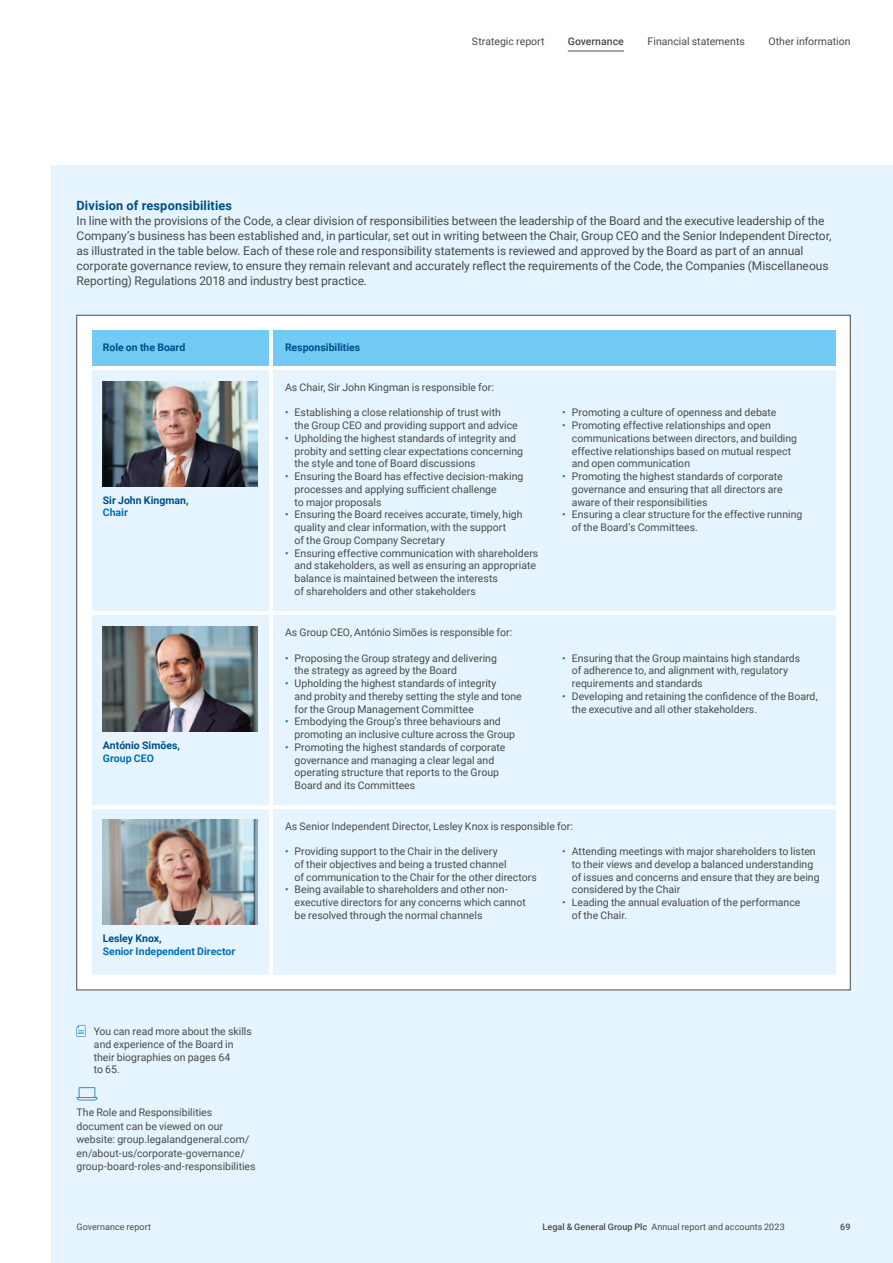
<style>
.page{position:relative;width:893px;height:1263px;background:#fff}
.page>*{position:absolute;margin:0;border:0;box-sizing:border-box;transform-origin:0 0}
.t1{font:700 12.75px "Roboto";letter-spacing:.015em;color:#004e86}
.t2{font:12px/15px "Roboto";letter-spacing:-.005em;color:#4a4a49}
.t3{font:10.5px/12.8px "Roboto";color:#4a4a49}
.t4{font:700 10.5px "Roboto";color:#004e86}
.t5{font:700 10.5px "Roboto";color:#006fb8}
.t6{font:500 10.5px "Roboto";letter-spacing:.005em;color:#4a4a49}
.t7{font:9px "Roboto";letter-spacing:.005em;color:#4a4a49}
.t8{font:500 9px "Roboto";color:#4a4a49}
.s1{color:#006fb8}
.s2{font-weight:500}
</style>
<div class="page">
<div style="left:51px;top:165px;width:842px;height:1098px;background:#e5f4fe"></div>
<svg style="left:77px;top:1025px;width:8px;height:12px"></svg>
<div style="left:77px;top:315px;width:773px;height:675px;background:#fff"></div>
<div style="left:92px;top:330px;width:176px;height:35px;background:#71cbf4"></div>
<div style="left:274px;top:330px;width:562px;height:35px;background:#71cbf4"></div>
<div style="left:92px;top:370px;width:176px;height:240px;background:#e5f4fe"></div>
<img style="left:103px;top:381px;width:154px;height:105px">
<div style="left:92px;top:616px;width:176px;height:189px;background:#e5f4fe"></div>
<img style="left:103px;top:626px;width:154px;height:105px">
<div style="left:92px;top:809px;width:176px;height:166px;background:#e5f4fe"></div>
<img style="left:103px;top:820px;width:154px;height:105px">
<div style="left:274px;top:370px;width:562px;height:240px;background:#e5f4fe"></div>
<div style="left:274px;top:616px;width:562px;height:189px;background:#e5f4fe"></div>
<div style="left:274px;top:809px;width:562px;height:166px;background:#e5f4fe"></div>
<svg style="left:77px;top:1087px;width:20px;height:13px"></svg>
<hr style="left:568px;top:51px;width:56px;height:1px;background:#4a4a49">
<p class="t3" style="left:472px;top:35px;width:74px">Strategic report</p>
<p class="t6" style="left:568px;top:34px;width:58px">Governance</p>
<p class="t3" style="left:648px;top:35px;width:99px">Financial statements</p>
<p class="t3" style="left:768px;top:35px;width:83px">Other information</p>
<p class="t1" style="left:77px;top:197px;width:157px">Division of responsibilities</p>
<p class="t2" style="left:77px;top:213px;width:757px">In line with the provisions of the Code, a clear division of responsibilities between the leadership of the Board and the executive leadership of the Company’s business has been established and, in particular, set out in writing between the Chair, Group CEO and the Senior Independent Director, as illustrated in the table below. Each of these role and responsibility statements is reviewed and approved by the Board as part of an annual corporate governance review, to ensure they remain relevant and accurately reflect the requirements of the Code, the Companies (Miscellaneous Reporting) Regulations 2018 and industry best practice.</p>
<p class="t4" style="left:103px;top:340px;width:84px">Role on the Board</p>
<p class="t4" style="left:285px;top:340px;width:77px">Responsibilities</p>
<p class="t4" style="left:103px;top:492px;width:87px">Sir John Kingman,</p>
<p class="t5" style="left:103px;top:505px;width:27px">Chair</p>
<p class="t4" style="left:103px;top:738px;width:79px">António Simões,</p>
<p class="t5" style="left:103px;top:750px;width:53px">Group CEO</p>
<p class="t3" style="left:285px;top:380px;width:211px">As Chair, Sir John Kingman is responsible for:</p>
<p class="t3" style="left:295px;top:406px;width:225px;text-indent:-10px"><span class="s1">•</span> Establishing a close relationship of trust with the Group CEO and providing support and advice</p>
<p class="t3" style="left:295px;top:431px;width:230px;text-indent:-10px"><span class="s1">•</span> Upholding the highest standards of integrity and probity and setting clear expectations concerning the style and tone of Board discussions</p>
<p class="t3" style="left:295px;top:469px;width:230px;text-indent:-10px"><span class="s1">•</span> Ensuring the Board has effective decision-making processes and applying sufficient challenge<br>to major proposals</p>
<p class="t3" style="left:295px;top:508px;width:230px;text-indent:-10px"><span class="s1">•</span> Ensuring the Board receives accurate, timely, high quality and clear information, with the support<br>of the Group Company Secretary</p>
<p class="t3" style="left:295px;top:546px;width:245px;text-indent:-10px"><span class="s1">•</span> Ensuring effective communication with shareholders and stakeholders, as well as ensuring an appropriate balance is maintained between the interests<br>of shareholders and other stakeholders</p>
<p class="t3" style="left:285px;top:626px;width:229px">As Group CEO, António Simões is responsible for:</p>
<p class="t3" style="left:295px;top:651px;width:204px;text-indent:-10px"><span class="s1">•</span> Proposing the Group strategy and delivering the strategy as agreed by the Board</p>
<p class="t3" style="left:295px;top:677px;width:229px;text-indent:-10px"><span class="s1">•</span> Upholding the highest standards of integrity<br>and probity and thereby setting the style and tone for the Group Management Committee</p>
<p class="t3" style="left:295px;top:715px;width:222px;text-indent:-10px"><span class="s1">•</span> Embodying the Group’s three behaviours and promoting an inclusive culture across the Group</p>
<p class="t3" style="left:295px;top:740px;width:212px;text-indent:-10px"><span class="s1">•</span> Promoting the highest standards of corporate governance and managing a clear legal and operating structure that reports to the Group Board and its Committees</p>
<p class="t3" style="left:562px;top:406px;width:216px"><span class="s1">•</span> Promoting a culture of openness and debate</p>
<p class="t3" style="left:572px;top:418px;width:227px;text-indent:-10px"><span class="s1">•</span> Promoting effective relationships and open communications between directors, and building effective relationships based on mutual respect and open communication</p>
<p class="t3" style="left:572px;top:469px;width:212px;text-align:justify;text-indent:-10px"><span class="s1">•</span> Promoting the highest standards of corporate governance and ensuring that all directors are aware of their responsibilities</p>
<p class="t3" style="left:572px;top:508px;width:232px;text-indent:-10px"><span class="s1">•</span> Ensuring a clear structure for the effective running of the Board’s Committees.</p>
<p class="t3" style="left:572px;top:651px;width:230px;text-indent:-10px"><span class="s1">•</span> Ensuring that the Group maintains high standards of adherence to, and alignment with, regulatory requirements and standards</p>
<p class="t3" style="left:572px;top:689px;width:247px;text-indent:-10px"><span class="s1">•</span> Developing and retaining the confidence of the Board, the executive and all other stakeholders.</p>
<p class="t4" style="left:103px;top:931px;width:60px">Lesley Knox,</p>
<p class="t5" style="left:103px;top:944px;width:134px">Senior Independent Director</p>
<p class="t3" style="left:94px;top:1025px;width:160px">You can read more about the skills and experience of the Board in their biographies on pages 64<br>to 65.</p>
<p class="t3" style="left:77px;top:1105px;width:181px;line-height:13.5px">The Role and Responsibilities document can be viewed on our website: group.legalandgeneral.com/ en/about-us/corporate-governance/ group-board-roles-and-responsibilities</p>
<p class="t3" style="left:285px;top:819px;width:289px">As Senior Independent Director, Lesley Knox is responsible for:</p>
<p class="t3" style="left:295px;top:845px;width:244px;text-indent:-10px"><span class="s1">•</span> Providing support to the Chair in the delivery<br>of their objectives and being a trusted channel<br>of communication to the Chair for the other directors</p>
<p class="t3" style="left:295px;top:883px;width:233px;text-indent:-10px"><span class="s1">•</span> Being available to shareholders and other non&shy;executive directors for any concerns which cannot be resolved through the normal channels</p>
<p class="t3" style="left:572px;top:844px;width:249px;text-indent:-10px"><span class="s1">•</span> Attending meetings with major shareholders to listen to their views and develop a balanced understanding of issues and concerns and ensure that they are being considered by the Chair</p>
<p class="t3" style="left:572px;top:895px;width:230px;text-indent:-10px"><span class="s1">•</span> Leading the annual evaluation of the performance of the Chair.</p>
<p class="t7" style="left:77px;top:1220px;width:76px">Governance report</p>
<p class="t7" style="left:543px;top:1220px;width:244px"><span class="s2">Legal &amp; General Group Plc</span> Annual report and accounts 2023</p>
<p class="t8" style="left:840px;top:1220px;width:12px">69</p>
</div>
